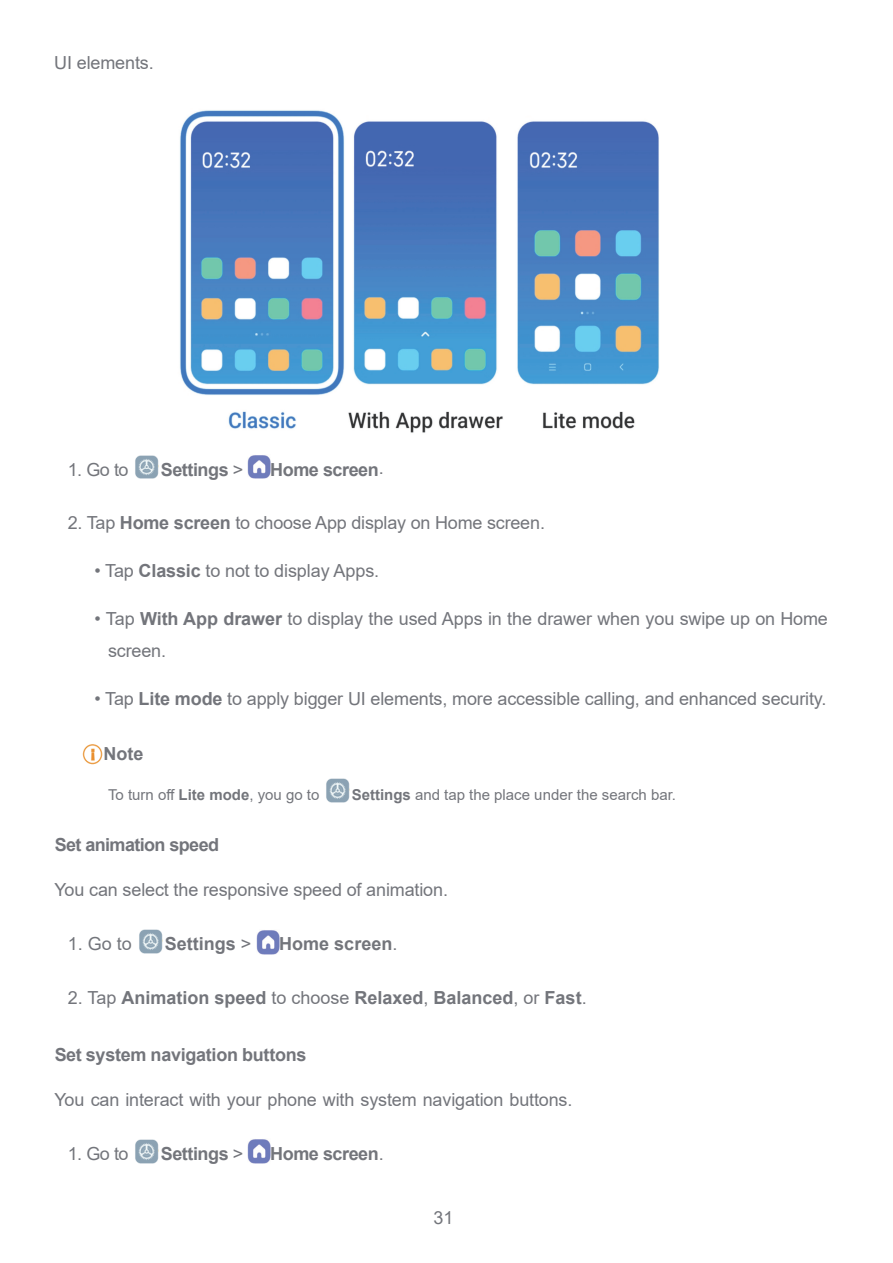
<style>
.page{position:relative;width:893px;height:1263px;background:#fff}
.page>*{position:absolute;margin:0;border:0;box-sizing:border-box;transform-origin:0 0}
.t1{font:18px/31.5px "Arial";letter-spacing:-.01em;color:#73757b}
.t2{font:700 18px "Arial";letter-spacing:-.015em;color:#73757b}
.t3{font:700 18px "Arial";letter-spacing:-.035em;color:#73757b}
.t4{font:15px "Arial";color:#73757b}
.s1{font-weight:400}
.s2{font-weight:700}
</style>
<div class="page">
<img style="left:180px;top:110px;width:479px;height:323px">
<img style="left:135px;top:455px;width:24px;height:24px">
<img style="left:247px;top:455px;width:23px;height:24px">
<img style="left:82px;top:744px;width:21px;height:20px">
<img style="left:326px;top:778px;width:24px;height:25px">
<img style="left:139px;top:929px;width:24px;height:25px">
<img style="left:256px;top:930px;width:23px;height:24px">
<img style="left:135px;top:1139px;width:24px;height:25px">
<img style="left:247px;top:1139px;width:23px;height:24px">
<p class="t1" style="left:54px;top:47px;width:98px">UI elements.</p>
<p class="t1" style="left:68px;top:453px;width:62px">1. Go to</p>
<p class="t2" style="left:161px;top:457px;width:84px">Settings <span class="s1">&gt;</span></p>
<p class="t2" style="left:270px;top:457px;width:112px">Home screen<span class="s1">.</span></p>
<p class="t1" style="left:68px;top:507px;width:476px">2. Tap <span class="s2">Home screen</span> to choose App display on Home screen.</p>
<p class="t1" style="left:95px;top:555px;width:283px">• Tap <span class="s2">Classic</span> to not to display Apps.</p>
<p class="t1" style="left:108px;top:603px;width:721px;text-indent:-14px">• Tap <span class="s2">With App drawer</span> to display the used Apps in the drawer when you swipe up on Home screen.</p>
<p class="t1" style="left:95px;top:682px;width:730px">• Tap <span class="s2">Lite mode</span> to apply bigger UI elements, more accessible calling, and enhanced security.</p>
<p class="t2" style="left:103px;top:741px;width:41px">Note</p>
<p class="t4" style="left:108px;top:784px;width:213px">To turn off <span class="s2">Lite mode</span>, you go to</p>
<p class="t4" style="left:352px;top:784px;width:323px"><span class="s2">Settings</span> and tap the place under the search bar.</p>
<p class="t3" style="left:55px;top:832px;width:166px">Set animation speed</p>
<p class="t1" style="left:54px;top:874px;width:392px">You can select the responsive speed of animation.</p>
<p class="t1" style="left:68px;top:928px;width:66px">1. Go to</p>
<p class="t2" style="left:165px;top:931px;width:88px">Settings <span class="s1">&gt;</span></p>
<p class="t2" style="left:279px;top:931px;width:116px">Home screen<span class="s1">.</span></p>
<p class="t2" style="left:68px;top:985px;width:517px"><span class="s1">2. Tap</span> Animation speed <span class="s1">to choose</span> Relaxed<span class="s1">,</span> Balanced<span class="s1">, or</span> Fast<span class="s1">.</span></p>
<p class="t2" style="left:55px;top:1042px;width:253px">Set system navigation buttons</p>
<p class="t1" style="left:54px;top:1083px;width:516px">You can interact with your phone with system navigation buttons.</p>
<p class="t1" style="left:68px;top:1137px;width:62px">1. Go to</p>
<p class="t2" style="left:161px;top:1141px;width:84px">Settings <span class="s1">&gt;</span></p>
<p class="t2" style="left:270px;top:1141px;width:112px">Home screen<span class="s1">.</span></p>
<p class="t1" style="left:434px;top:1202px;width:21px">31</p>
</div>
